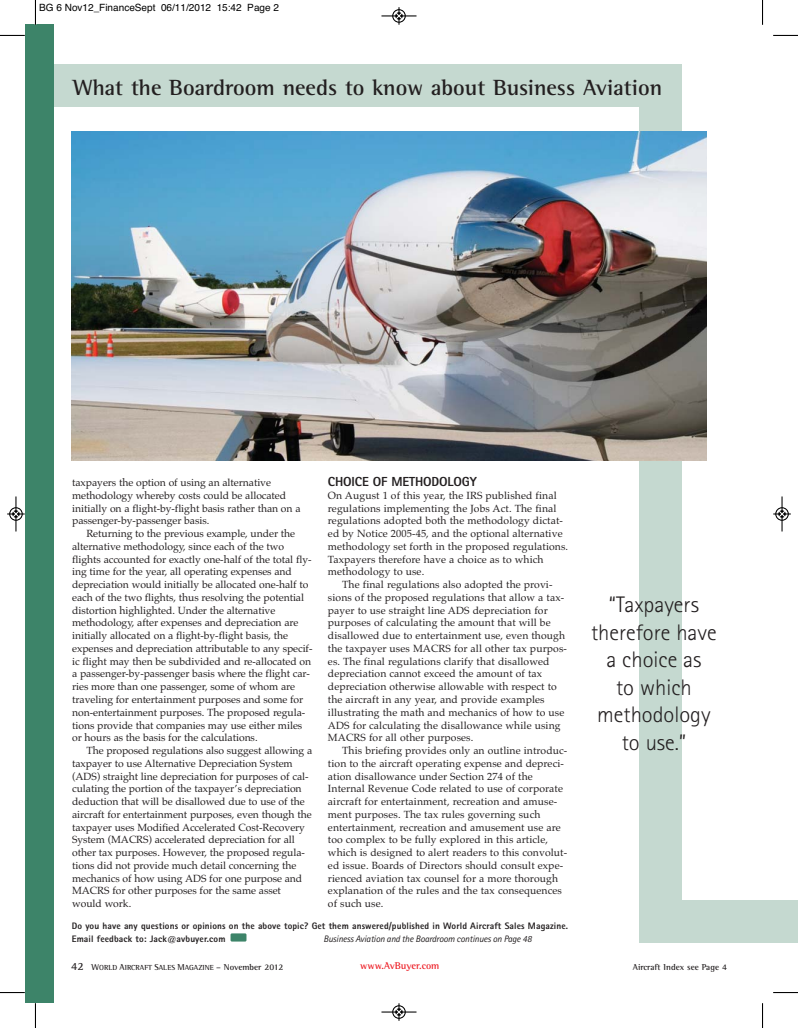
<style>
.page{position:relative;width:798px;height:1028px;background:#fff}
.page>*{position:absolute;margin:0;border:0;box-sizing:border-box;transform-origin:0 0}
.t1{font:300 22.5px/27.5px "Rotis Sans Serif";color:#231f20;text-align:center}
.t2{font:700 22.5px "Rotis Semi Serif";color:#231f20}
.t3{font:800 13.12px "Rotis Sans Serif";letter-spacing:-.01em;color:#231f20}
.t4{font:10.38px/12.8px "Palatino";letter-spacing:-.005em;color:#231f20}
.t5{font:10px "Helvetica";color:#000}
.t6{font:700 10px "Rotis Semi Serif";color:#ed1c24}
.t7{font:800 9.38px/12.4px "Rotis Sans Serif";letter-spacing:.01em;color:#231f20}
.t8{font:italic 9.38px "Rotis Sans Serif";letter-spacing:-.015em;color:#231f20}
.t9{font:700 8.75px "Rotis Semi Serif";color:#231f20}
.t10{font:700 7.5px "Rotis Semi Serif";color:#231f20}
.s1{font-size:11.25px}
.s2{font-size:8.75px}
</style>
<div class="page">
<div style="left:50px;top:64px;width:625px;height:42px;background:#c5d9d0"></div>
<div style="left:639px;top:64px;width:42px;height:871px;background:#c5d9d0"></div>
<div style="left:25px;top:25px;width:28px;height:978px;background:#3d8469"></div>
<img style="left:72px;top:131px;width:633px;height:330px">
<div style="left:230px;top:933px;width:16px;height:8px;background:#3d8469"></div>
<div style="left:639px;top:900px;width:158px;height:43px;background:#c5d9d0"></div>
<svg style="left:35px;top:0;width:1px;height:25px"></svg>
<svg style="left:0;top:35px;width:25px;height:1px"></svg>
<svg style="left:773px;top:35px;width:24px;height:1px"></svg>
<svg style="left:35px;top:1003px;width:1px;height:25px"></svg>
<svg style="left:0;top:992px;width:25px;height:1px"></svg>
<svg style="left:773px;top:992px;width:24px;height:1px"></svg>
<div style="left:392px;top:9px;width:14px;height:14px;border:2px solid #fff;border-radius:50%"></div>
<hr style="left:381px;top:15px;width:35px;height:1px;background:#000">
<div style="left:392px;top:9px;width:13px;height:14px;border:1px solid #000;border-radius:50%"></div>
<svg style="left:394px;top:7px;width:9px;height:18px"></svg>
<div style="left:392px;top:1005px;width:14px;height:14px;border:2px solid #fff;border-radius:50%"></div>
<hr style="left:381px;top:1011px;width:35px;height:1px;background:#000">
<div style="left:392px;top:1005px;width:13px;height:13px;border:1px solid #000;border-radius:50%"></div>
<svg style="left:394px;top:1003px;width:9px;height:17px"></svg>
<div style="left:9px;top:507px;width:14px;height:14px;border:2px solid #fff;border-radius:50%"></div>
<hr style="left:15px;top:496px;width:1px;height:35px;background:#000">
<div style="left:9px;top:507px;width:14px;height:14px;border:1px solid #000;border-radius:50%"></div>
<svg style="left:7px;top:510px;width:18px;height:8px"></svg>
<div style="left:774px;top:507px;width:14px;height:14px;border:2px solid #fff;border-radius:50%"></div>
<hr style="left:781px;top:496px;width:1px;height:35px;background:#000">
<div style="left:775px;top:507px;width:13px;height:14px;border:1px solid #000;border-radius:50%"></div>
<svg style="left:773px;top:510px;width:17px;height:8px"></svg>
<p class="t5" style="left:39px;top:4px;width:241px">BG 6 Nov12_FinanceSept 06/11/2012 15:42 Page 2</p>
<h1 class="t2" style="left:73px;top:79px;width:590px">What the Boardroom needs to know about Business Aviation</h1>
<p class="t4" style="left:72px;top:477px;width:230px">taxpayers the option of using an alternative methodology whereby costs could be allocated initially on a flight-by-flight basis rather than on a passenger-by-passenger basis.</p>
<p class="t4" style="left:72px;top:528px;width:242px;text-indent:14px">Returning to the previous example, under the alternative methodology, since each of the two flights accounted for exactly one-half of the total fly&shy;ing time for the year, all operating expenses and depreciation would initially be allocated one-half to each of the two flights, thus resolving the potential distortion highlighted. Under the alternative methodology, after expenses and depreciation are initially allocated on a flight-by-flight basis, the expenses and depreciation attributable to any specif&shy;ic flight may then be subdivided and re-allocated on a passenger-by-passenger basis where the flight car&shy;ries more than one passenger, some of whom are traveling for entertainment purposes and some for non-entertainment purposes. The proposed regula&shy;tions provide that companies may use either miles or hours as the basis for the calculations.</p>
<p class="t4" style="left:72px;top:745px;width:241px;text-indent:14px">The proposed regulations also suggest allowing a taxpayer to use Alternative Depreciation System (ADS) straight line depreciation for purposes of cal&shy;culating the portion of the taxpayer’s depreciation deduction that will be disallowed due to use of the aircraft for entertainment purposes, even though the taxpayer uses Modified Accelerated Cost-Recovery System (MACRS) accelerated depreciation for all other tax purposes. However, the proposed regula&shy;tions did not provide much detail concerning the mechanics of how using ADS for one purpose and MACRS for other purposes for the same asset would work.</p>
<p class="t3" style="left:328px;top:477px;width:150px">CHOICE OF METHODOLOGY</p>
<p class="t4" style="left:328px;top:490px;width:230px">On August 1 of this year, the IRS published final</p>
<p class="t4" style="left:328px;top:503px;width:230px">regulations implementing the Jobs Act. The final</p>
<p class="t4" style="left:328px;top:515px;width:236px">regulations adopted both the methodology dictat-</p>
<p class="t4" style="left:328px;top:528px;width:236px">ed by Notice 2005-45, and the optional alternative</p>
<p class="t4" style="left:328px;top:541px;width:242px">methodology set forth in the proposed regulations.</p>
<p class="t4" style="left:328px;top:554px;width:217px">Taxpayers therefore have a choice as to which</p>
<p class="t4" style="left:328px;top:566px;width:98px">methodology to use.</p>
<p class="t4" style="left:342px;top:579px;width:212px">The final regulations also adopted the provi-</p>
<p class="t4" style="left:328px;top:592px;width:238px">sions of the proposed regulations that allow a tax-</p>
<p class="t4" style="left:328px;top:605px;width:221px">payer to use straight line ADS depreciation for</p>
<p class="t4" style="left:328px;top:617px;width:224px">purposes of calculating the amount that will be</p>
<p class="t4" style="left:328px;top:630px;width:238px">disallowed due to entertainment use, even though</p>
<p class="t4" style="left:328px;top:643px;width:240px">the taxpayer uses MACRS for all other tax purpos-</p>
<p class="t4" style="left:328px;top:656px;width:223px">es. The final regulations clarify that disallowed</p>
<p class="t4" style="left:328px;top:668px;width:216px">depreciation cannot exceed the amount of tax</p>
<p class="t4" style="left:328px;top:681px;width:230px">depreciation otherwise allowable with respect to</p>
<p class="t4" style="left:328px;top:694px;width:218px">the aircraft in any year, and provide examples</p>
<p class="t4" style="left:328px;top:707px;width:238px">illustrating the math and mechanics of how to use</p>
<p class="t4" style="left:328px;top:719px;width:234px">ADS for calculating the disallowance while using</p>
<p class="t4" style="left:328px;top:732px;width:147px">MACRS for all other purposes.</p>
<p class="t4" style="left:342px;top:745px;width:226px">This briefing provides only an outline introduc-</p>
<p class="t4" style="left:328px;top:758px;width:237px">tion to the aircraft operating expense and depreci-</p>
<p class="t4" style="left:328px;top:770px;width:206px">ation disallowance under Section 274 of the</p>
<p class="t4" style="left:328px;top:783px;width:236px">Internal Revenue Code related to use of corporate</p>
<p class="t4" style="left:328px;top:796px;width:231px">aircraft for entertainment, recreation and amuse-</p>
<p class="t4" style="left:328px;top:809px;width:214px">ment purposes. The tax rules governing such</p>
<p class="t4" style="left:328px;top:821px;width:234px">entertainment, recreation and amusement use are</p>
<p class="t4" style="left:328px;top:834px;width:221px">too complex to be fully explored in this article,</p>
<p class="t4" style="left:328px;top:847px;width:241px">which is designed to alert readers to this convolut-</p>
<p class="t4" style="left:328px;top:860px;width:237px">ed issue. Boards of Directors should consult expe-</p>
<p class="t4" style="left:328px;top:872px;width:231px">rienced aviation tax counsel for a more thorough</p>
<p class="t4" style="left:328px;top:885px;width:235px">explanation of the rules and the tax consequences</p>
<p class="t4" style="left:328px;top:898px;width:57px">of such use.</p>
<p class="t7" style="left:72px;top:921px;width:497px">Do you have any questions or opinions on the above topic? Get them answered/published in World Aircraft Sales Magazine.<br>Email feedback to: Jack@avbuyer.com</p>
<p class="t8" style="left:323px;top:935px;width:210px">Business Aviation and the Boardroom continues on Page 48</p>
<h1 class="t1" style="left:591px;top:593px;width:127px">“Taxpayers therefore have a choice as<br>to which methodology to use.”</h1>
<p class="t10" style="left:71px;top:964px;width:214px"><span class="s1">42</span> <span class="s2">W</span>ORLD <span class="s2">A</span>IRCRAFT <span class="s2">S</span>ALES <span class="s2">M</span>AGAZINE <span class="s2">– November 2012</span></p>
<p class="t6" style="left:360px;top:962px;width:81px">www.AvBuyer.com</p>
<p class="t9" style="left:632px;top:964px;width:96px">Aircraft Index see Page 4</p>
</div>
